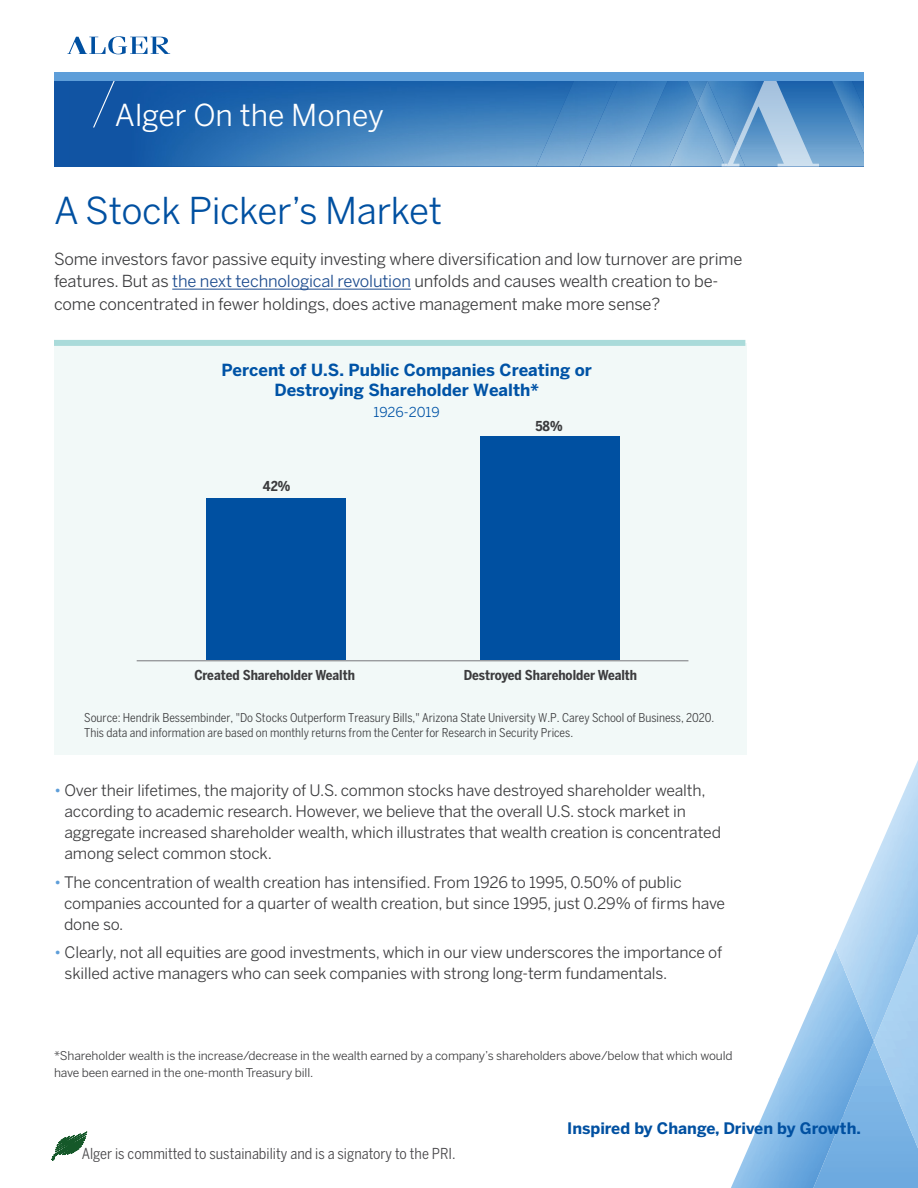
<style>
.page{position:relative;width:918px;height:1188px;background:#fff}
.page>*{position:absolute;margin:0;border:0;box-sizing:border-box;transform-origin:0 0}
.Fund_Name_-_Masthead{font:36.75px "Benton Sans";letter-spacing:-.01em;color:#0050a1}
.t1{font:30px "Benton Sans";color:#fff}
.t2{font:700 16.65px/20px "Benton Sans";color:#0053a6;text-align:center}
.Subhead{font:16.5px/22.5px "Benton Sans";letter-spacing:-.01em;color:#3c3c3e}
.Subhead-2{font:15.75px/21px "Benton Sans";letter-spacing:-.01em;color:#3c3c3e}
.t3{font:700 15.75px "Benton Sans";color:#0050a1}
.t4{font:15px "Benton Sans Cond";color:#474649}
.t5{font:700 13.65px "Benton Sans Cond";color:#3c3c3e}
.t6{font:13.65px "Benton Sans";color:#0053a6}
.t7{font:12.15px/15.1px "Benton Sans Cond";color:#3c3c3e}
.Subhead-3{font:12px/16.5px "Benton Sans";letter-spacing:-.01em;color:#3c3c3e}
.s1{color:#1c4b8e}
.s2{color:#5e9ed9}
</style>
<div class="page">
<img style="left:779px;top:948px;width:64px;height:240px">
<img style="left:731px;top:1134px;width:48px;height:54px">
<img style="left:754px;top:1078px;width:25px;height:56px">
<img style="left:842px;top:1041px;width:32px;height:77px">
<img style="left:874px;top:1041px;width:44px;height:147px">
<img style="left:836px;top:760px;width:82px;height:281px">
<div style="left:54px;top:81px;width:16px;height:86px;background:#1054a4"></div>
<img style="left:70px;top:81px;width:794px;height:86px">
<img style="left:536px;top:81px;width:44px;height:85px">
<img style="left:580px;top:81px;width:88px;height:85px">
<img style="left:670px;top:81px;width:52px;height:85px">
<img style="left:688px;top:81px;width:19px;height:22px">
<img style="left:832px;top:81px;width:32px;height:73px">
<svg style="left:722px;top:81px;width:97px;height:86px"></svg>
<svg style="left:68px;top:36px;width:102px;height:18px"></svg>
<svg style="left:93px;top:81px;width:22px;height:47px"></svg>
<div style="left:54px;top:72px;width:810px;height:9px;background:#5e9ed9"></div>
<svg style="left:51px;top:1131px;width:37px;height:30px"></svg>
<hr style="left:172px;top:289px;width:239px;height:1px;background:#1c4b8e">
<div style="left:54px;top:344px;width:693px;height:411px;background:#f2f9f8"></div>
<div style="left:54px;top:340px;width:691px;height:6px;background:#aadbda"></div>
<hr style="left:137px;top:660px;width:551px;height:1px;background:#97999c">
<div style="left:207px;top:498px;width:139px;height:162px;background:#0050a1"></div>
<div style="left:481px;top:436px;width:139px;height:224px;background:#0050a1"></div>
<h2 class="t1" style="left:115px;top:97px;width:271px">Alger On the Money</h2>
<p class="Fund_Name_-_Masthead" style="left:54px;top:189px;width:390px">A Stock Picker’s Market</p>
<p class="Subhead" style="left:54px;top:248px;width:690px">Some investors favor passive equity investing where diversification and low turnover are prime features. But as <span class="s1">the next technological revolution</span> unfolds and causes wealth creation to be&shy;come concentrated in fewer holdings, does active management make more sense?</p>
<p class="t2" style="left:221px;top:359px;width:372px">Percent of U.S. Public Companies Creating or<br>Destroying Shareholder Wealth*</p>
<p class="t6" style="left:373px;top:404px;width:68px">1926-2019</p>
<p class="t5" style="left:263px;top:478px;width:29px">42%</p>
<p class="t5" style="left:535px;top:418px;width:29px">58%</p>
<p class="t5" style="left:194px;top:667px;width:162px">Created Shareholder Wealth</p>
<p class="t5" style="left:464px;top:667px;width:175px">Destroyed Shareholder Wealth</p>
<p class="t7" style="left:84px;top:710px;width:632px">Source: Hendrik Bessembinder, "Do Stocks Outperform Treasury Bills," Arizona State University W.P. Carey School of Business, 2020.<br>This data and information are based on monthly returns from the Center for Research in Security Prices.</p>
<p class="Subhead-2" style="left:65px;top:780px;width:658px;text-indent:-11px"><span class="s2">•</span> Over their lifetimes, the majority of U.S. common stocks have destroyed shareholder wealth, according to academic research. However, we believe that the overall U.S. stock market in aggregate increased shareholder wealth, which illustrates that wealth creation is concentrated among select common stock.</p>
<p class="Subhead-2" style="left:64px;top:871px;width:663px;text-indent:-10px"><span class="s2">•</span> The concentration of wealth creation has intensified. From 1926 to 1995, 0.50% of public companies accounted for a quarter of wealth creation, but since 1995, just 0.29% of firms have done so.</p>
<p class="Subhead-2" style="left:65px;top:942px;width:659px;text-indent:-11px"><span class="s2">•</span> Clearly, not all equities are good investments, which in our view underscores the importance of skilled active managers who can seek companies with strong long-term fundamentals.</p>
<p class="Subhead-3" style="left:54px;top:1048px;width:680px">*Shareholder wealth is the increase/decrease in the wealth earned by a company’s shareholders above/below that which would have been earned in the one-month Treasury bill.</p>
<p class="t4" style="left:82px;top:1145px;width:376px">Alger is committed to sustainability and is a signatory to the PRI.</p>
<p class="t3" style="left:567px;top:1119px;width:295px">Inspired by Change, Driven by Growth.</p>
</div>
